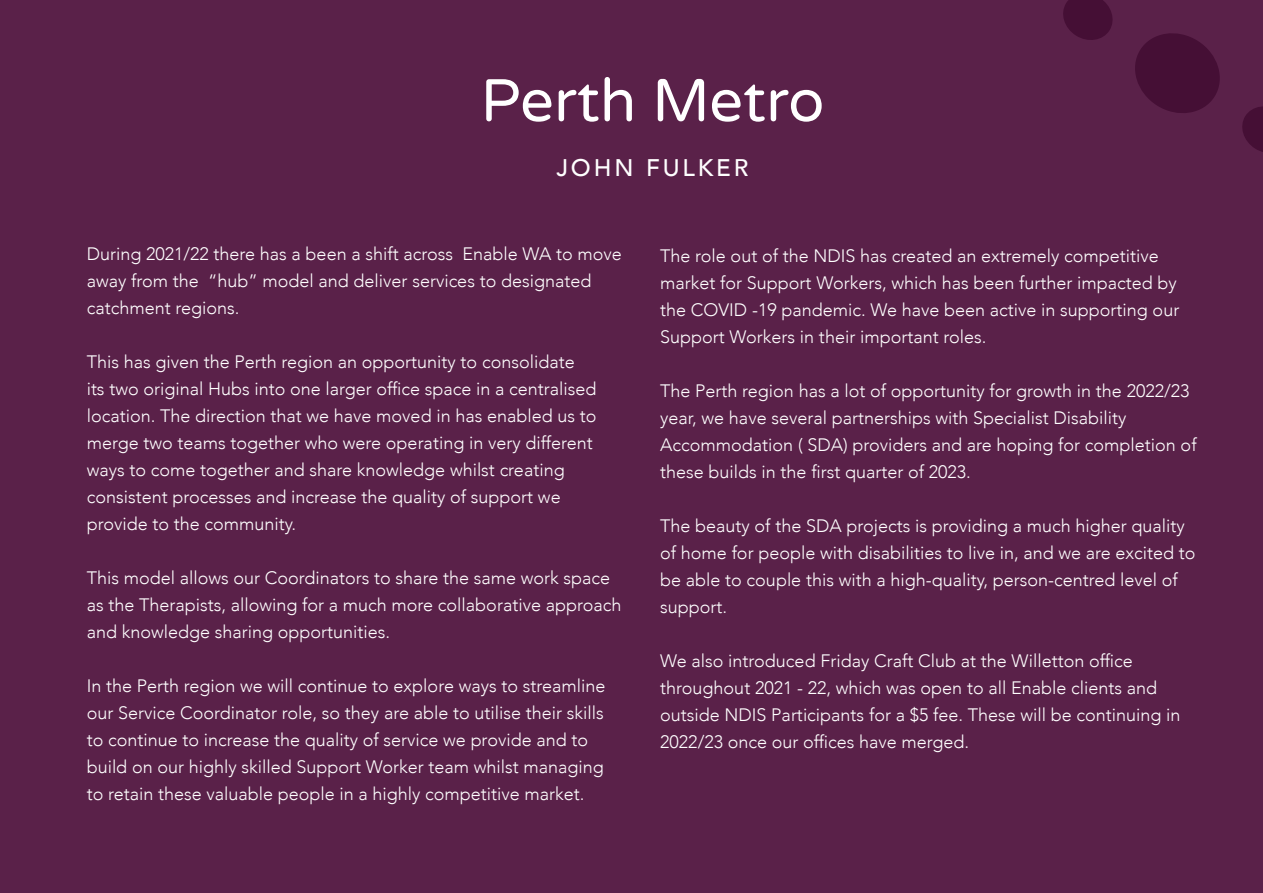
<style>
.page{position:relative;width:1263px;height:893px;background:#5a2149}
.page>*{position:absolute;margin:0;border:0;box-sizing:border-box;transform-origin:0 0}
.t1{font:60px "Varela Round";color:#fff}
.t2{font:500 24px "Avenir";letter-spacing:.12em;color:#fff}
.t3{font:300 18px/27px "Avenir";color:#fff}
</style>
<div class="page">
<svg style="left:1063px;top:0;width:50px;height:40px"></svg>
<svg style="left:1242px;top:106px;width:21px;height:46px"></svg>
<svg style="left:1135px;top:33px;width:85px;height:80px"></svg>
<p class="t1" style="left:480px;top:60px;width:346px">Perth Metro</p>
<p class="t2" style="left:556px;top:146px;width:193px">JOHN FULKER</p>
<p class="t3" style="left:87px;top:240px;width:537px">During 2021/22 there has a been a shift across Enable WA to move away from the “hub” model and deliver services to designated catchment regions.</p>
<p class="t3" style="left:87px;top:348px;width:511px">This has given the Perth region an opportunity to consolidate its two original Hubs into one larger office space in a centralised location. The direction that we have moved in has enabled us to merge two teams together who were operating in very different ways to come together and share knowledge whilst creating consistent processes and increase the quality of support we provide to the community.</p>
<p class="t3" style="left:87px;top:564px;width:536px">This model allows our Coordinators to share the same work space as the Therapists, allowing for a much more collaborative approach and knowledge sharing opportunities.</p>
<p class="t3" style="left:87px;top:672px;width:520px">In the Perth region we will continue to explore ways to streamline our Service Coordinator role, so they are able to utilise their skills to continue to increase the quality of service we provide and to build on our highly skilled Support Worker team whilst managing to retain these valuable people in a highly competitive market.</p>
<p class="t3" style="left:660px;top:242px;width:521px">The role out of the NDIS has created an extremely competitive market for Support Workers, which has been further impacted by the COVID -19 pandemic. We have been active in supporting our Support Workers in their important roles.</p>
<p class="t3" style="left:660px;top:377px;width:538px">The Perth region has a lot of opportunity for growth in the 2022/23 year, we have several partnerships with Specialist Disability Accommodation ( SDA) providers and are hoping for completion of these builds in the first quarter of 2023.</p>
<p class="t3" style="left:660px;top:512px;width:537px">The beauty of the SDA projects is providing a much higher quality of home for people with disabilities to live in, and we are excited to be able to couple this with a high-quality, person-centred level of support.</p>
<p class="t3" style="left:660px;top:647px;width:522px">We also introduced Friday Craft Club at the Willetton office throughout 2021 - 22, which was open to all Enable clients and outside NDIS Participants for a $5 fee. These will be continuing in 2022/23 once our offices have merged.</p>
</div>
